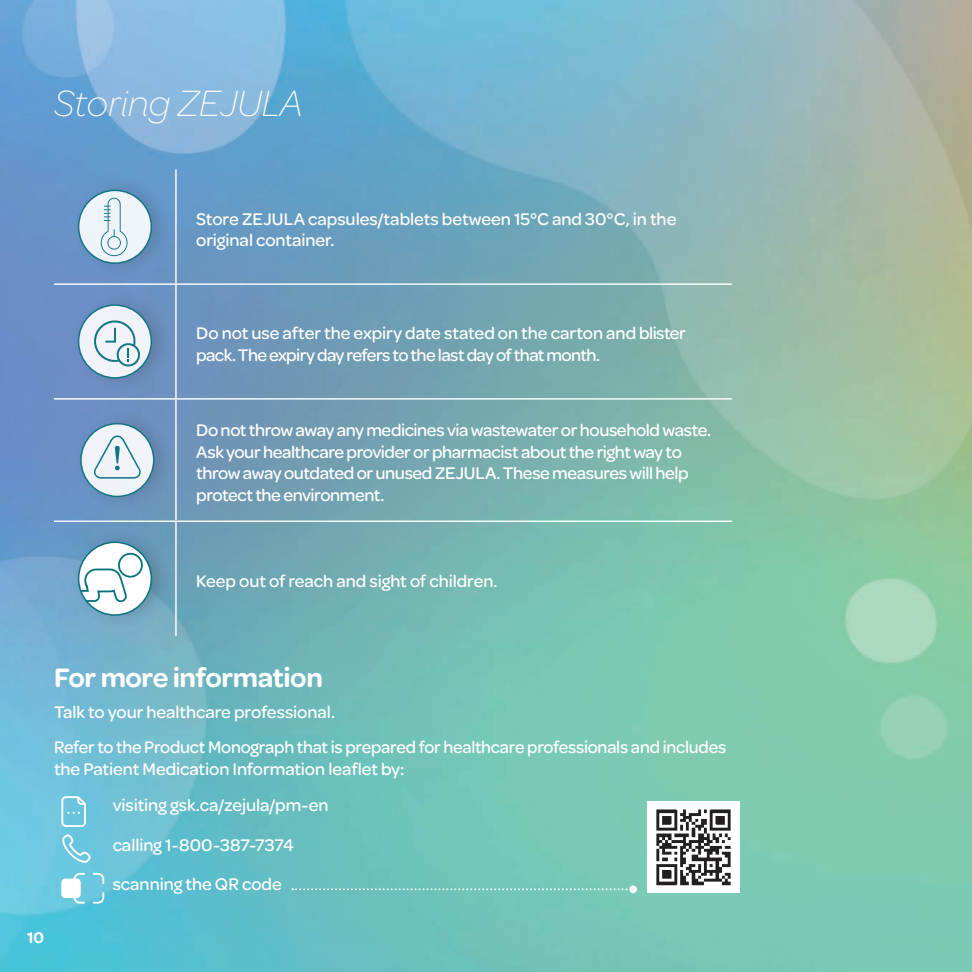
<style>
.page{position:relative;width:972px;height:972px;background:#fff}
.page>*{position:absolute;margin:0;border:0;box-sizing:border-box;transform-origin:0 0}
.t1{font:italic 200 39px "Omnes";color:#fff}
.t2{font:600 28.5px "Omnes";letter-spacing:-.015em;color:#fff}
.t3{font:500 18px/21.6px "Omnes";letter-spacing:-.015em;color:#fff}
.t4{font:600 16.5px "Omnes";color:#fff}
</style>
<div class="page">
<img style="left:0;top:0;width:972px;height:972px">
<hr style="left:175px;top:169px;width:2px;height:114px;background:#fff">
<hr style="left:54px;top:283px;width:122px;height:2px;background:#fff">
<hr style="left:176px;top:283px;width:556px;height:2px;background:#fff">
<hr style="left:175px;top:285px;width:2px;height:113px;background:#fff">
<hr style="left:54px;top:398px;width:122px;height:2px;background:#fff">
<hr style="left:176px;top:398px;width:556px;height:2px;background:#fff">
<hr style="left:175px;top:400px;width:2px;height:121px;background:#fff">
<hr style="left:54px;top:521px;width:122px;height:1px;background:#fff">
<hr style="left:176px;top:521px;width:556px;height:1px;background:#fff">
<hr style="left:175px;top:522px;width:2px;height:114px;background:#fff">
<div style="left:70px;top:175px;width:104px;height:104px;background:#231f20;opacity:.2"></div>
<div style="left:79px;top:190px;width:72px;height:73px;background:#eff4f9;border-radius:50%"></div>
<svg style="left:101px;top:198px;width:27px;height:58px"></svg>
<div style="left:78px;top:190px;width:74px;height:74px;border:2px solid #097280;border-radius:50%"></div>
<div style="left:70px;top:290px;width:104px;height:103px;background:#231f20;opacity:.2"></div>
<svg style="left:79px;top:305px;width:72px;height:73px;fill:#f0f3f8"></svg>
<svg style="left:92px;top:319px;width:50px;height:49px"></svg>
<div style="left:78px;top:304px;width:74px;height:75px;border:2px solid #097280;border-radius:50%"></div>
<div style="left:72px;top:408px;width:104px;height:104px;background:#231f20;opacity:.2"></div>
<svg style="left:81px;top:424px;width:73px;height:72px;fill:#eff3f8"></svg>
<svg style="left:94px;top:435px;width:47px;height:44px"></svg>
<div style="left:80px;top:423px;width:74px;height:74px;border:2px solid #097280;border-radius:50%"></div>
<div style="left:70px;top:527px;width:104px;height:103px;background:#231f20;opacity:.2"></div>
<div style="left:79px;top:542px;width:72px;height:73px;background:#fff;border-radius:50%"></div>
<div style="left:118px;top:553px;width:25px;height:25px;border:2px solid #097280;border-radius:50%"></div>
<svg style="left:79px;top:568px;width:48px;height:35px"></svg>
<div style="left:78px;top:542px;width:74px;height:74px;border:2px solid #097280;border-radius:50%"></div>
<div style="left:61px;top:879px;width:20px;height:19px;background:#fff;border-radius:4px"></div>
<svg style="left:73px;top:872px;width:32px;height:33px"></svg>
<img style="left:648px;top:801px;width:91px;height:92px">
<svg style="left:60px;top:795px;width:34px;height:71px;background:#80cde3"></svg>
<svg style="left:292px;top:888px;width:337px;height:2px"></svg>
<div style="left:629px;top:885px;width:8px;height:8px;background:#fff;border-radius:50%"></div>
<p class="t1" style="left:54px;top:77px;width:251px">Storing ZEJULA</p>
<p class="t3" style="left:196px;top:207px;width:482px">Store ZEJULA capsules/tablets between 15°C and 30°C, in the original container.</p>
<p class="t3" style="left:196px;top:321px;width:491px">Do not use after the expiry date stated on the carton and blister pack. The expiry day refers to the last day of that month.</p>
<p class="t3" style="left:196px;top:418px;width:516px">Do not throw away any medicines via wastewater or household waste.<br>Ask your healthcare provider or pharmacist about the right way to throw away outdated or unused ZEJULA. These measures will help protect the environment.</p>
<p class="t3" style="left:196px;top:569px;width:303px">Keep out of reach and sight of children.</p>
<p class="t2" style="left:54px;top:658px;width:270px">For more information</p>
<p class="t3" style="left:54px;top:700px;width:283px">Talk to your healthcare professional.</p>
<p class="t3" style="left:54px;top:736px;width:674px">Refer to the Product Monograph that is prepared for healthcare professionals and includes the Patient Medication Information leaflet by:</p>
<p class="t3" style="left:113px;top:794px;width:217px">visiting gsk.ca/zejula/pm-en</p>
<p class="t3" style="left:113px;top:833px;width:183px">calling 1-800-387-7374</p>
<p class="t3" style="left:113px;top:872px;width:171px">scanning the QR code</p>
<p class="t4" style="left:27px;top:926px;width:19px">10</p>
</div>
